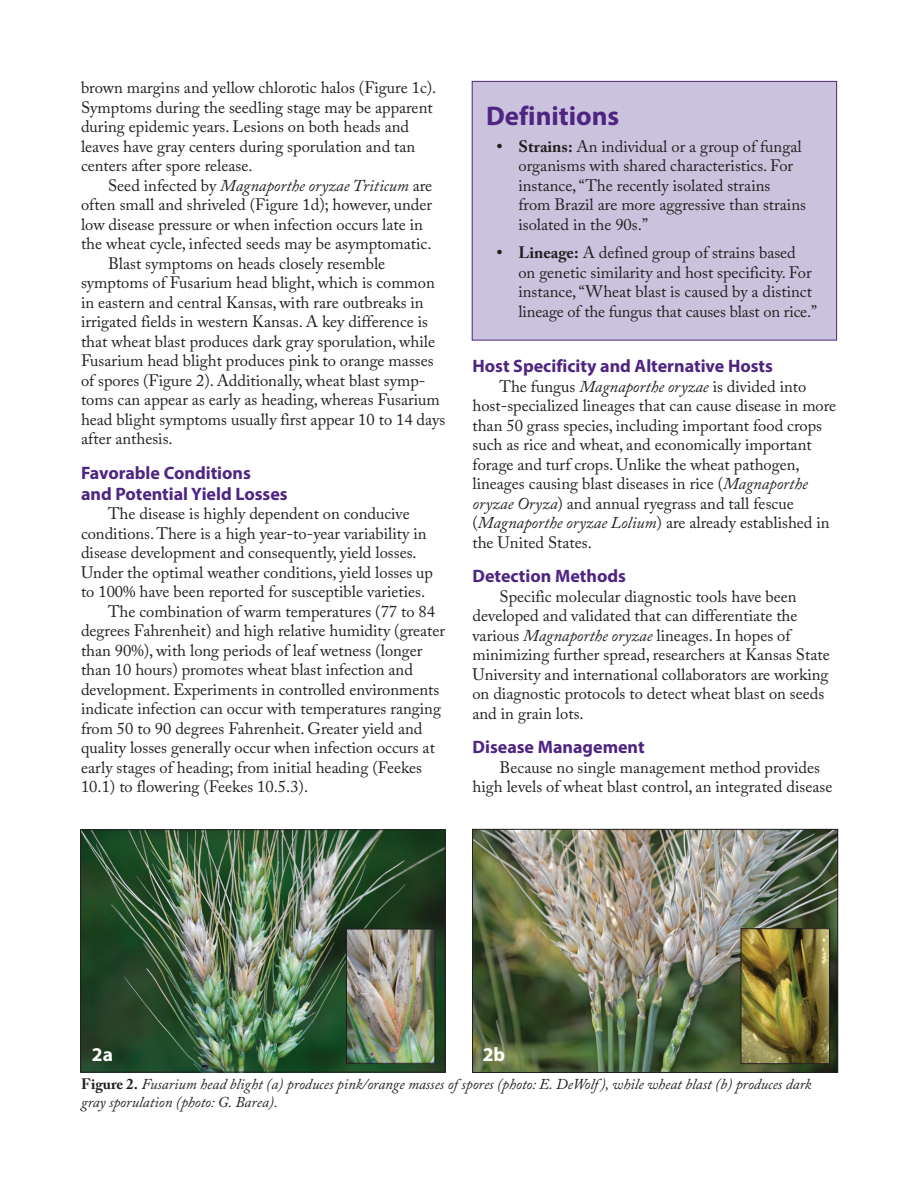
<style>
.page{position:relative;width:918px;height:1188px;background:#fff}
.page>*{position:absolute;margin:0;border:0;box-sizing:border-box;transform-origin:0 0}
.Quick_Facts_header{font:700 27px "Myriad Pro";color:#4e2582}
.t1{font:700 19.5px "Myriad Pro";color:#fff}
.Subhead_3{font:700 18px/21px "Myriad Pro";color:#4e2582}
.Body_text{font:16.5px/19.5px "Adobe Caslon Pro";color:#231f20}
.t2{font:italic 15px/18px "Adobe Caslon Pro";color:#231f20}
.s1{font-style:italic}
.s2{font-weight:700}
.s3{font-weight:700;font-style:normal}
</style>
<div class="page">
<img style="left:474px;top:831px;width:362px;height:240px">
<div style="left:472px;top:829px;width:366px;height:244px;border:1px solid #231f20"></div>
<img style="left:82px;top:831px;width:362px;height:239px">
<div style="left:80px;top:829px;width:366px;height:243px;border:1px solid #231f20"></div>
<img style="left:348px;top:931px;width:85px;height:131px">
<div style="left:346px;top:929px;width:89px;height:135px;border:1px solid #231f20"></div>
<img style="left:743px;top:930px;width:85px;height:132px">
<div style="left:741px;top:928px;width:89px;height:136px;border:1px solid #231f20"></div>
<div style="left:472px;top:81px;width:365px;height:259px;background:#cbc3dd"></div>
<div style="left:472px;top:81px;width:365px;height:259px;border:1px solid #4e2582"></div>
<p class="Body_text" style="left:81px;top:78px;width:357px">brown margins and yellow chlorotic halos (Figure 1c).<br>Symptoms during the seedling stage may be apparent during epidemic years. Lesions on both heads and leaves have gray centers during sporulation and tan centers after spore release.</p>
<p class="Body_text" style="left:81px;top:175px;width:353px;text-indent:27px">Seed infected by <span class="s1">Magnaporthe oryzae Triticum</span> are often small and shriveled (Figure 1d); however, under low disease pressure or when infection occurs late in the wheat cycle, infected seeds may be asymptomatic.</p>
<p class="Body_text" style="left:81px;top:253px;width:366px;text-indent:27px">Blast symptoms on heads closely resemble symptoms of Fusarium head blight, which is common in eastern and central Kansas, with rare outbreaks in irrigated fields in western Kansas. A key difference is that wheat blast produces dark gray sporulation, while Fusarium head blight produces pink to orange masses of spores (Figure 2). Additionally, wheat blast symp&shy;toms can appear as early as heading, whereas Fusarium head blight symptoms usually first appear 10 to 14 days after anthesis.</p>
<p class="Subhead_3" style="left:81px;top:461px;width:208px">Favorable Conditions<br>and Potential Yield Losses</p>
<p class="Body_text" style="left:81px;top:504px;width:354px;text-indent:27px">The disease is highly dependent on conducive conditions. There is a high year-to-year variability in disease development and consequently, yield losses.<br>Under the optimal weather conditions, yield losses up to 100% have been reported for susceptible varieties.</p>
<p class="Body_text" style="left:81px;top:601px;width:366px;text-indent:27px">The combination of warm temperatures (77 to 84 degrees Fahrenheit) and high relative humidity (greater than 90%), with long periods of leaf wetness (longer than 10 hours) promotes wheat blast infection and development. Experiments in controlled environments indicate infection can occur with temperatures ranging from 50 to 90 degrees Fahrenheit. Greater yield and quality losses generally occur when infection occurs at early stages of heading; from initial heading (Feekes 10.1) to flowering (Feekes 10.5.3).</p>
<p class="Quick_Facts_header" style="left:486px;top:99px;width:135px">Definitions</p>
<p class="Body_text" style="left:518px;top:136px;width:289px;text-indent:-22px"><span class="s2">• Strains:</span> An individual or a group of fungal organisms with shared characteristics. For instance, “The recently isolated strains from Brazil are more aggressive than strains isolated in the 90s.”</p>
<p class="Body_text" style="left:518px;top:243px;width:300px;text-indent:-22px"><span class="s2">• Lineage:</span> A defined group of strains based<br>on genetic similarity and host specificity. For instance, “Wheat blast is caused by a distinct lineage of the fungus that causes blast on rice.”</p>
<p class="Subhead_3" style="left:472px;top:355px;width:302px">Host Specificity and Alternative Hosts</p>
<p class="Body_text" style="left:472px;top:376px;width:365px;text-indent:27px">The fungus <span class="s1">Magnaporthe oryzae</span> is divided into host-specialized lineages that can cause disease in more than 50 grass species, including important food crops such as rice and wheat, and economically important forage and turf crops. Unlike the wheat pathogen, lineages causing blast diseases in rice (<span class="s1">Magnaporthe oryzae Oryza</span>) and annual ryegrass and tall fescue (<span class="s1">Magnaporthe oryzae Lolium</span>) are already established in the United States.</p>
<p class="Subhead_3" style="left:472px;top:565px;width:155px">Detection Methods</p>
<p class="Body_text" style="left:472px;top:586px;width:359px;text-indent:27px">Specific molecular diagnostic tools have been developed and validated that can differentiate the various <span class="s1">Magnaporthe oryzae</span> lineages. In hopes of minimizing further spread, researchers at Kansas State University and international collaborators are working on diagnostic protocols to detect wheat blast on seeds and in grain lots.</p>
<p class="Subhead_3" style="left:472px;top:736px;width:174px">Disease Management</p>
<p class="Body_text" style="left:472px;top:757px;width:361px;text-indent:27px">Because no single management method provides high levels of wheat blast control, an integrated disease</p>
<p class="t1" style="left:92px;top:1041px;width:23px">2a</p>
<p class="t1" style="left:483px;top:1041px;width:24px">2b</p>
<p class="t2" style="left:81px;top:1075px;width:732px"><span class="s3">Figure 2.</span> Fusarium head blight (a) produces pink/orange masses of spores (photo: E. DeWolf ), while wheat blast (b) produces dark gray sporulation (photo: G. Barea).</p>
</div>
